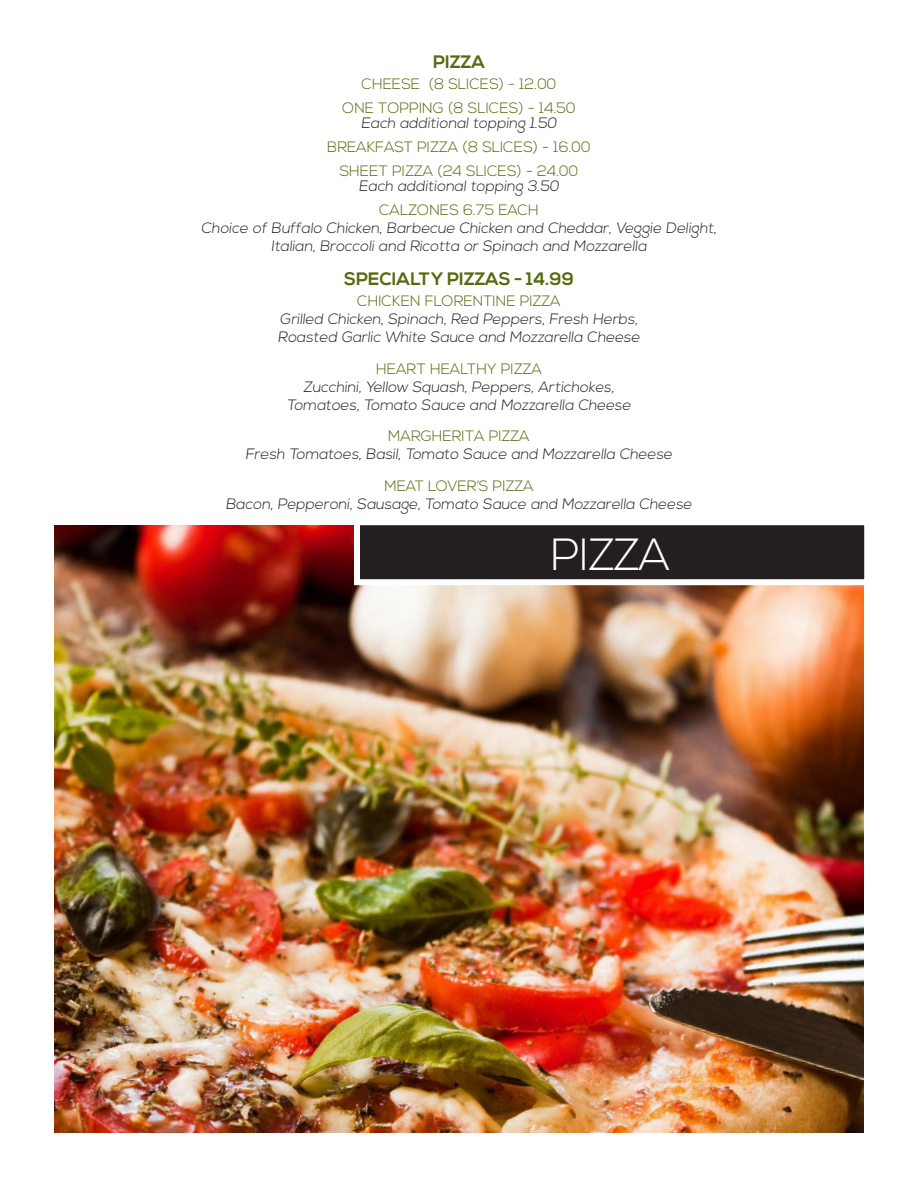
<style>
.page{position:relative;width:918px;height:1188px;background:#fff}
.page>*{position:absolute;margin:0;border:0;box-sizing:border-box;transform-origin:0 0}
.t1{font:300 45px "Nexa";letter-spacing:-.02em;color:#fff}
.t2{font:700 18px "Nexa";color:#556b0e}
.t3{font:300 15px "Nexa";color:#231f20}
.t4{font:300 15px "Nexa";color:#556b0e}
</style>
<div class="page">
<img style="left:54px;top:526px;width:810px;height:607px">
<div style="left:357px;top:522px;width:510px;height:60px;background:#231f20"></div>
<div style="left:354px;top:519px;width:516px;height:66px;border:6px solid #fff"></div>
<p class="t2" style="left:433px;top:51px;width:53px">PIZZA</p>
<p class="t4" style="left:362px;top:75px;width:196px">CHEESE (8 SLICES) - 12.00</p>
<p class="t4" style="left:342px;top:99px;width:235px">ONE TOPPING (8 SLICES) - 14.50</p>
<p class="t3" style="left:361px;top:114px;width:199px">Each additional topping 1.50</p>
<p class="t4" style="left:327px;top:138px;width:265px">BREAKFAST PIZZA (8 SLICES) - 16.00</p>
<p class="t4" style="left:340px;top:162px;width:240px">SHEET PIZZA (24 SLICES) - 24.00</p>
<p class="t3" style="left:359px;top:177px;width:204px">Each additional topping 3.50</p>
<p class="t4" style="left:379px;top:201px;width:161px">CALZONES 6.75 EACH</p>
<p class="t3" style="left:201px;top:219px;width:519px">Choice of Buffalo Chicken, Barbecue Chicken and Cheddar, Veggie Delight,</p>
<p class="t3" style="left:271px;top:237px;width:379px">Italian, Broccoli and Ricotta or Spinach and Mozzarella</p>
<p class="t2" style="left:344px;top:268px;width:231px">SPECIALTY PIZZAS - 14.99</p>
<p class="t4" style="left:357px;top:292px;width:205px">CHICKEN FLORENTINE PIZZA</p>
<p class="t3" style="left:280px;top:310px;width:362px">Grilled Chicken, Spinach, Red Peppers, Fresh Herbs,</p>
<p class="t3" style="left:278px;top:328px;width:366px">Roasted Garlic White Sauce and Mozzarella Cheese</p>
<p class="t4" style="left:376px;top:360px;width:167px">HEART HEALTHY PIZZA</p>
<p class="t3" style="left:304px;top:378px;width:315px">Zucchini, Yellow Squash, Peppers, Artichokes,</p>
<p class="t3" style="left:287px;top:396px;width:348px">Tomatoes, Tomato Sauce and Mozzarella Cheese</p>
<p class="t4" style="left:388px;top:427px;width:143px">MARGHERITA PIZZA</p>
<p class="t3" style="left:245px;top:445px;width:431px">Fresh Tomatoes, Basil, Tomato Sauce and Mozzarella Cheese</p>
<p class="t4" style="left:384px;top:477px;width:151px">MEAT LOVER’S PIZZA</p>
<p class="t3" style="left:226px;top:495px;width:470px">Bacon, Pepperoni, Sausage, Tomato Sauce and Mozzarella Cheese</p>
<p class="t1" style="left:551px;top:528px;width:121px">PIZZA</p>
</div>
